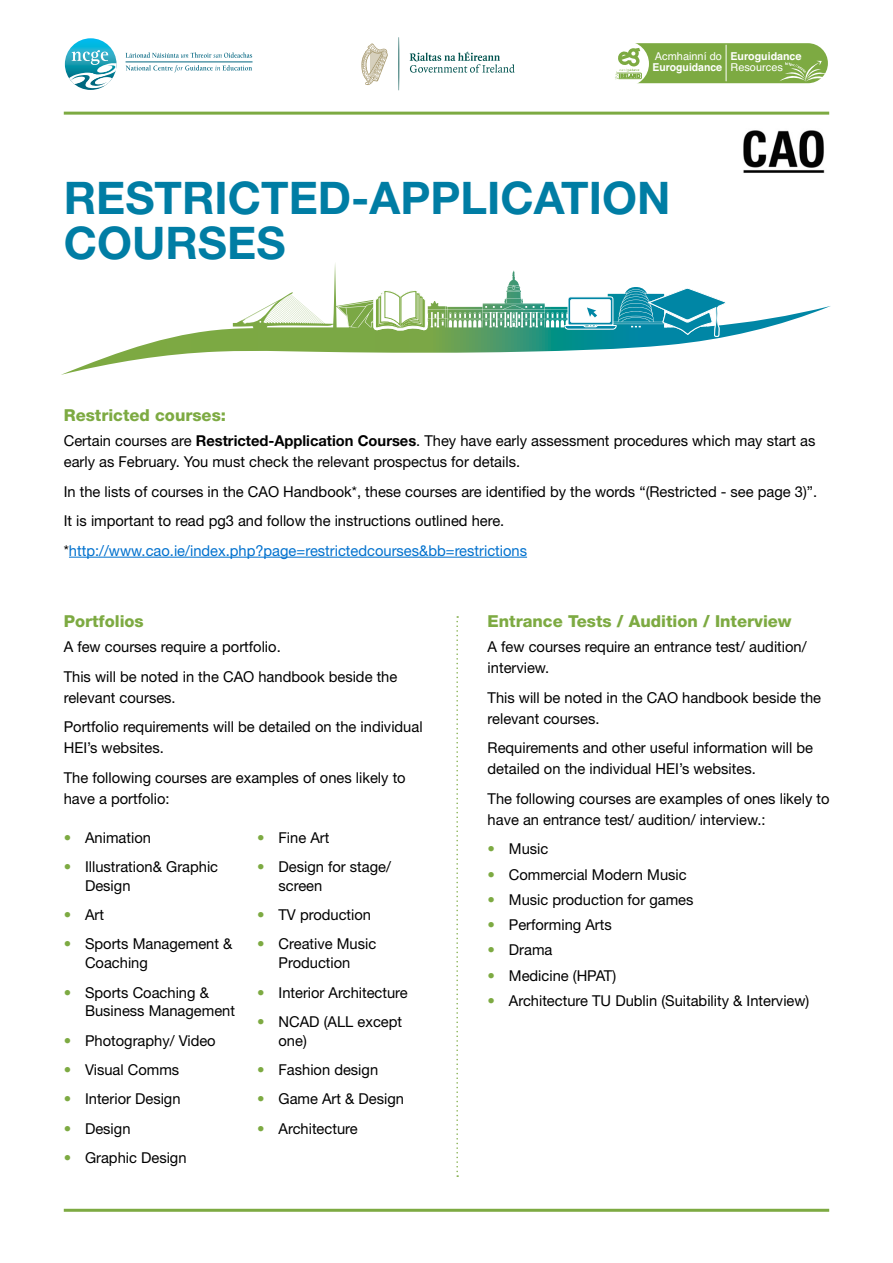
<style>
.page{position:relative;width:893px;height:1263px;background:#fff}
.page>*{position:absolute;margin:0;border:0;box-sizing:border-box;transform-origin:0 0}
.t1{font:700 45px/45px "Helvetica Neue";color:#007da4}
.t2{font:800 16.5px "Helvetica Neue";color:#7daa42}
.t3{font:15px/18.8px "Helvetica Neue";color:#000}
.t4{font:10.8px "Helvetica";color:#fff}
.t5{font:700 10.8px "Helvetica";color:#fff}
.t6{font:700 10.8px "Helvetica";color:#fff;scale:.96 1}
.s1{font-weight:700}
.s2{color:#0071ce}
.s3{color:#7daa42}
</style>
<div class="page">
<hr style="left:64px;top:112px;width:765px;height:3px;background:#7daa42">
<hr style="left:64px;top:1209px;width:765px;height:3px;background:#7daa42">
<svg style="left:126px;top:52px;width:126px;height:6px"></svg>
<svg style="left:126px;top:65px;width:126px;height:7px"></svg>
<svg style="left:65px;top:38px;width:52px;height:52px"></svg>
<svg style="left:69px;top:50px;width:48px;height:39px"></svg>
<hr style="left:126px;top:62px;width:127px;height:1px;background:#006580">
<svg style="left:409px;top:52px;width:106px;height:21px"></svg>
<svg style="left:398px;top:37px;width:1px;height:53px"></svg>
<svg style="left:361px;top:43px;width:27px;height:42px"></svg>
<div style="left:607px;top:43px;width:221px;height:40px;background:#7daa42;border-radius:20px"></div>
<div style="left:604px;top:41px;width:45px;height:45px;background:#fff;border-radius:50%"></div>
<hr style="left:726px;top:45px;width:1px;height:36px;background:#fff">
<svg style="left:615px;top:48px;width:27px;height:31px"></svg>
<svg style="left:780px;top:61px;width:48px;height:21px"></svg>
<svg style="left:61px;top:263px;width:770px;height:112px"></svg>
<svg style="left:370px;top:285px;width:61px;height:64px"></svg>
<svg style="left:564px;top:296px;width:53px;height:34px"></svg>
<svg style="left:648px;top:288px;width:80px;height:49px"></svg>
<hr style="left:69px;top:557px;width:458px;height:1px;background:#0071ce">
<img style="left:743px;top:130px;width:82px;height:43px">
<svg style="left:456px;top:616px;width:2px;height:561px"></svg>
<p class="t4" style="left:655px;top:48px;width:69px">Acmhainní do</p>
<p class="t6" style="left:652px;top:59px;width:74px">Euroguidance</p>
<p class="t5" style="left:730px;top:47px;width:73px">Euroguidance</p>
<p class="t4" style="left:730px;top:59px;width:54px">Resources</p>
<h1 class="t1" style="left:64px;top:174px;width:608px">RESTRICTED-APPLICATION<br>COURSES</h1>
<p class="t2" style="left:64px;top:405px;width:164px">Restricted courses:</p>
<p class="t3" style="left:64px;top:430px;width:753px;line-height:21px">Certain courses are <span class="s1">Restricted-Application Courses</span>. They have early assessment procedures which may start as early as February. You must check the relevant prospectus for details.</p>
<p class="t3" style="left:64px;top:476px;width:755px;line-height:29.5px">In the lists of courses in the CAO Handbook*, these courses are identified by the words “(Restricted - see page 3)”.<br>It is important to read pg3 and follow the instructions outlined here. *<span class="s2">http://www.cao.ie/index.php?page=restrictedcourses&amp;bb=restrictions</span></p>
<p class="t2" style="left:64px;top:611px;width:82px">Portfolios</p>
<p class="t3" style="left:64px;top:632px;width:335px;line-height:29.5px">A few courses require a portfolio.<br>This will be noted in the CAO handbook beside the</p>
<p class="t3" style="left:64px;top:682px;width:360px;line-height:29.5px">relevant courses.<br>Portfolio requirements will be detailed on the individual</p>
<p class="t3" style="left:64px;top:733px;width:343px;line-height:29.5px">HEI’s websites.<br>The following courses are examples of ones likely to</p>
<p class="t3" style="left:64px;top:789px;width:107px">have a portfolio:</p>
<p class="t3" style="left:64px;top:827px;width:89px"><span class="s3">•</span> Animation</p>
<p class="t3" style="left:85px;top:857px;width:135px;text-indent:-21px"><span class="s3">•</span> Illustration&amp; Graphic<br>Design</p>
<p class="t3" style="left:64px;top:905px;width:42px"><span class="s3">•</span> Art</p>
<p class="t3" style="left:85px;top:934px;width:149px;text-indent:-21px"><span class="s3">•</span> Sports Management &amp;<br>Coaching</p>
<p class="t3" style="left:85px;top:982px;width:152px;text-indent:-21px"><span class="s3">•</span> Sports Coaching &amp;<br>Business Management</p>
<p class="t3" style="left:64px;top:1031px;width:153px"><span class="s3">•</span> Photography/ Video</p>
<p class="t3" style="left:64px;top:1060px;width:117px"><span class="s3">•</span> Visual Comms</p>
<p class="t3" style="left:64px;top:1089px;width:118px"><span class="s3">•</span> Interior Design</p>
<p class="t3" style="left:64px;top:1119px;width:68px"><span class="s3">•</span> Design</p>
<p class="t3" style="left:64px;top:1148px;width:124px"><span class="s3">•</span> Graphic Design</p>
<p class="t3" style="left:257px;top:827px;width:74px"><span class="s3">•</span> Fine Art</p>
<p class="t3" style="left:279px;top:857px;width:114px;text-indent:-21px"><span class="s3">•</span> Design for stage/ screen</p>
<p class="t3" style="left:257px;top:905px;width:115px"><span class="s3">•</span> TV production</p>
<p class="t3" style="left:257px;top:934px;width:120px;text-align:center"><span class="s3">•</span> Creative Music<br>Production</p>
<p class="t3" style="left:257px;top:982px;width:152px"><span class="s3">•</span> Interior Architecture</p>
<p class="t3" style="left:279px;top:1012px;width:125px;text-indent:-21px"><span class="s3">•</span> NCAD (ALL except one)</p>
<p class="t3" style="left:257px;top:1060px;width:122px"><span class="s3">•</span> Fashion design</p>
<p class="t3" style="left:257px;top:1089px;width:148px"><span class="s3">•</span> Game Art &amp; Design</p>
<p class="t3" style="left:257px;top:1119px;width:102px"><span class="s3">•</span> Architecture</p>
<p class="t2" style="left:488px;top:611px;width:306px">Entrance Tests / Audition / Interview</p>
<p class="t3" style="left:488px;top:636px;width:321px;line-height:21px">A few courses require an entrance test/ audition/ interview.</p>
<p class="t3" style="left:488px;top:687px;width:335px;line-height:21px">This will be noted in the CAO handbook beside the relevant courses.</p>
<p class="t3" style="left:488px;top:737px;width:327px;line-height:21px">Requirements and other useful information will be detailed on the individual HEI’s websites.</p>
<p class="t3" style="left:488px;top:788px;width:343px;line-height:21px">The following courses are examples of ones likely to have an entrance test/ audition/ interview.:</p>
<p class="t3" style="left:488px;top:839px;width:62px"><span class="s3">•</span> Music</p>
<p class="t3" style="left:488px;top:865px;width:201px"><span class="s3">•</span> Commercial Modern Music</p>
<p class="t3" style="left:488px;top:890px;width:207px"><span class="s3">•</span> Music production for games</p>
<p class="t3" style="left:488px;top:915px;width:126px"><span class="s3">•</span> Performing Arts</p>
<p class="t3" style="left:488px;top:940px;width:66px"><span class="s3">•</span> Drama</p>
<p class="t3" style="left:488px;top:966px;width:130px"><span class="s3">•</span> Medicine (HPAT)</p>
<p class="t3" style="left:488px;top:991px;width:323px"><span class="s3">•</span> Architecture TU Dublin (Suitability &amp; Interview)</p>
</div>
